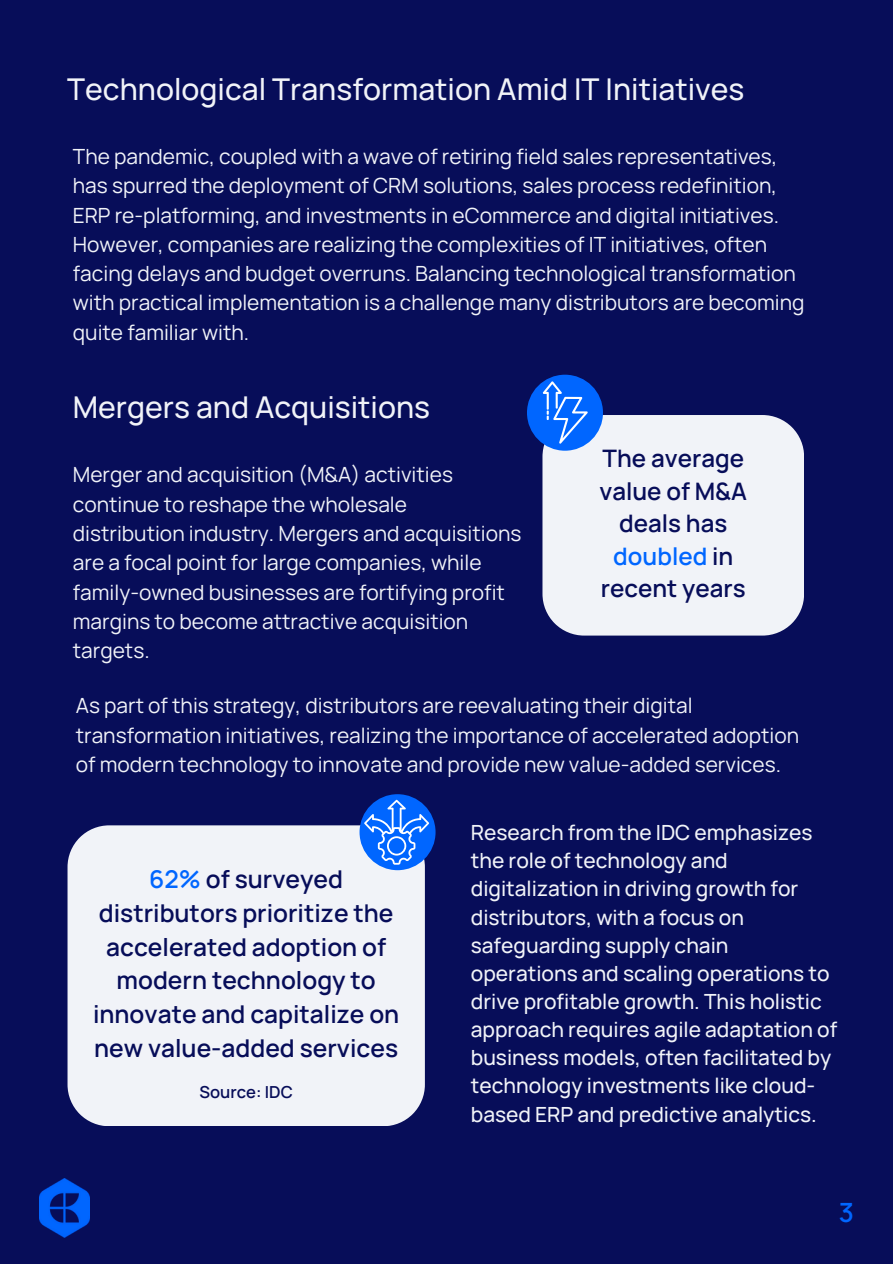
<style>
.page{position:relative;width:893px;height:1264px;background:#fff}
.page>*{position:absolute;margin:0;border:0;box-sizing:border-box;transform-origin:0 0}
.t1{font:500 30px "Manrope";color:#f1f3f8}
.t2{font:600 26.55px "Manrope";color:#06f}
.t3{font:600 24.45px/33.9px "Manrope";color:#070d59;text-align:center}
.t4{font:600 24px/32.7px "Manrope";color:#070d59;text-align:center}
.t5{font:20.85px/29.2px "Manrope";color:#f1f3f8}
.t6{font:500 20.85px/28.2px "Manrope";color:#f1f3f8}
.t7{font:600 16.5px "Manrope";color:#070d59}
.s1{color:#06f}
</style>
<div class="page">
<div style="left:0;top:0;width:892px;height:1263px;background:#070d59"></div>
<div style="left:542px;top:415px;width:262px;height:220px;background:#f1f3f8"></div>
<div style="left:527px;top:375px;width:76px;height:75px;background:#06f;border-radius:50%"></div>
<svg style="left:542px;top:381px;width:46px;height:63px"></svg>
<div style="left:67px;top:825px;width:358px;height:301px;background:#f1f3f8"></div>
<div style="left:359px;top:794px;width:76px;height:76px;background:#06f;border-radius:50%"></div>
<svg style="left:364px;top:799px;width:65px;height:65px"></svg>
<img style="left:39px;top:1178px;width:51px;height:59px">
<p class="t1" style="left:67px;top:68px;width:678px">Technological Transformation Amid IT Initiatives</p>
<p class="t5" style="left:73px;top:141px;width:733px">The pandemic, coupled with a wave of retiring field sales representatives, has spurred the deployment of CRM solutions, sales process redefinition, ERP re-platforming, and investments in eCommerce and digital initiatives.<br>However, companies are realizing the complexities of IT initiatives, often facing delays and budget overruns. Balancing technological transformation with practical implementation is a challenge many distributors are becoming quite familiar with.</p>
<p class="t1" style="left:73px;top:386px;width:359px">Mergers and Acquisitions</p>
<p class="t5" style="left:73px;top:460px;width:450px">Merger and acquisition (M&amp;A) activities continue to reshape the wholesale distribution industry. Mergers and acquisitions are a focal point for large companies, while family-owned businesses are fortifying profit margins to become attractive acquisition targets.</p>
<p class="t4" style="left:599px;top:441px;width:149px">The average value of M&amp;A deals has <span class="s1">doubled</span> in recent years</p>
<p class="t5" style="left:76px;top:690px;width:725px">As part of this strategy, distributors are reevaluating their digital transformation initiatives, realizing the importance of accelerated adoption of modern technology to innovate and provide new value-added services.</p>
<p class="t3" style="left:93px;top:861px;width:308px"><span class="s1">62%</span> of surveyed distributors prioritize the accelerated adoption of modern technology to innovate and capitalize on new value-added services</p>
<p class="t7" style="left:199px;top:1080px;width:95px">Source: IDC</p>
<p class="t6" style="left:471px;top:818px;width:368px">Research from the IDC emphasizes the role of technology and digitalization in driving growth for distributors, with a focus on safeguarding supply chain operations and scaling operations to drive profitable growth. This holistic approach requires agile adaptation of business models, often facilitated by technology investments like cloud&shy;based ERP and predictive analytics.</p>
<p class="t2" style="left:838px;top:1193px;width:17px">3</p>
</div>
